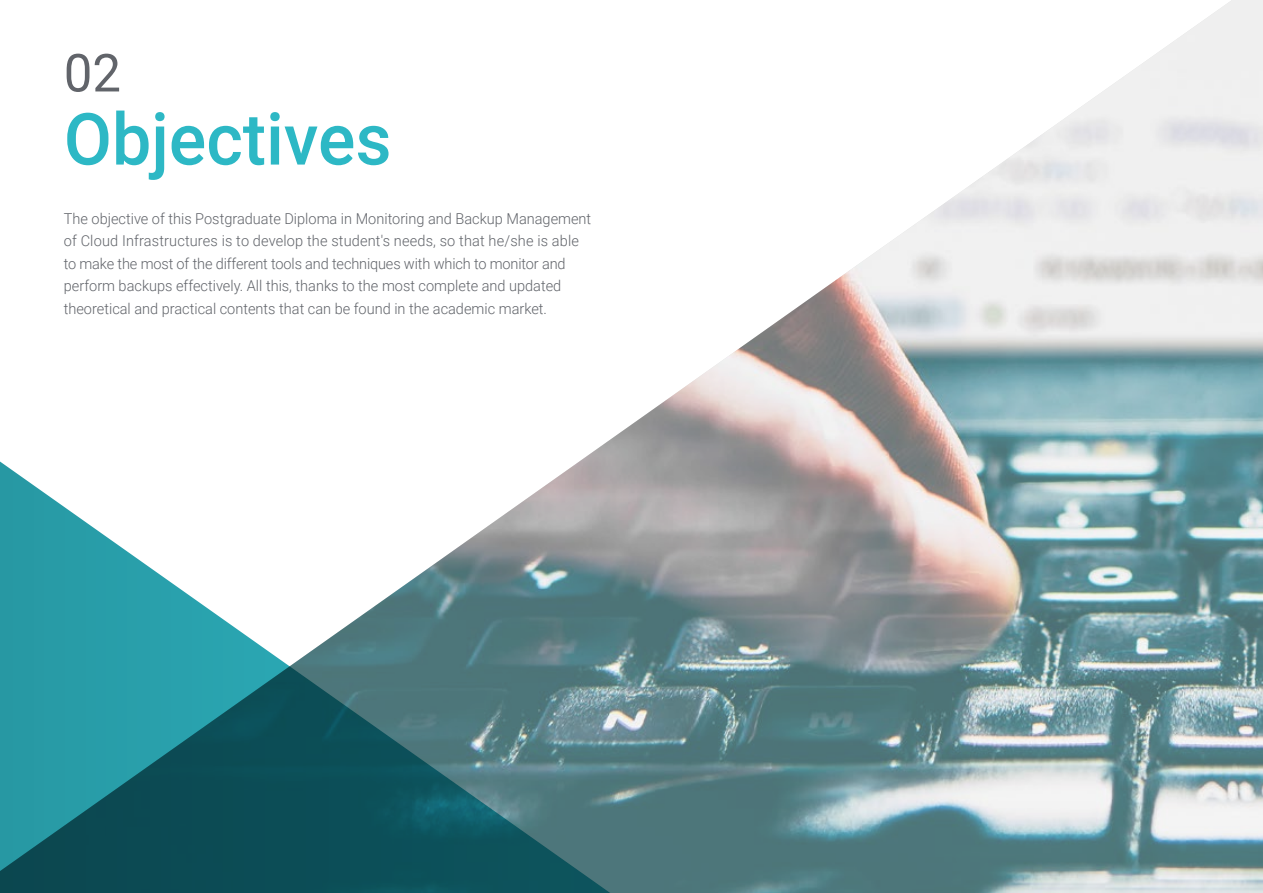
<style>
.page{position:relative;width:1263px;height:893px;background:#fff}
.page>*{position:absolute;margin:0;border:0;box-sizing:border-box;transform-origin:0 0}
.t1{font:500 72px "Roboto";color:#2db8c5}
.t2{font:52.5px "Roboto";color:#61646a}
.t3{font:300 15px/22.5px "Roboto";color:#61646a}
</style>
<div class="page">
<img style="left:601px;top:0;width:662px;height:893px">
<svg style="left:0;top:446px;width:640px;height:447px"></svg>
<h2 class="t2" style="left:64px;top:36px;width:59px">02</h2>
<h1 class="t1" style="left:64px;top:89px;width:329px">Objectives</h1>
<p class="t3" style="left:64px;top:207px;width:529px">The objective of this Postgraduate Diploma in Monitoring and Backup Management of Cloud Infrastructures is to develop the student's needs, so that he/she is able to make the most of the different tools and techniques with which to monitor and perform backups effectively. All this, thanks to the most complete and updated theoretical and practical contents that can be found in the academic market.</p>
</div>
